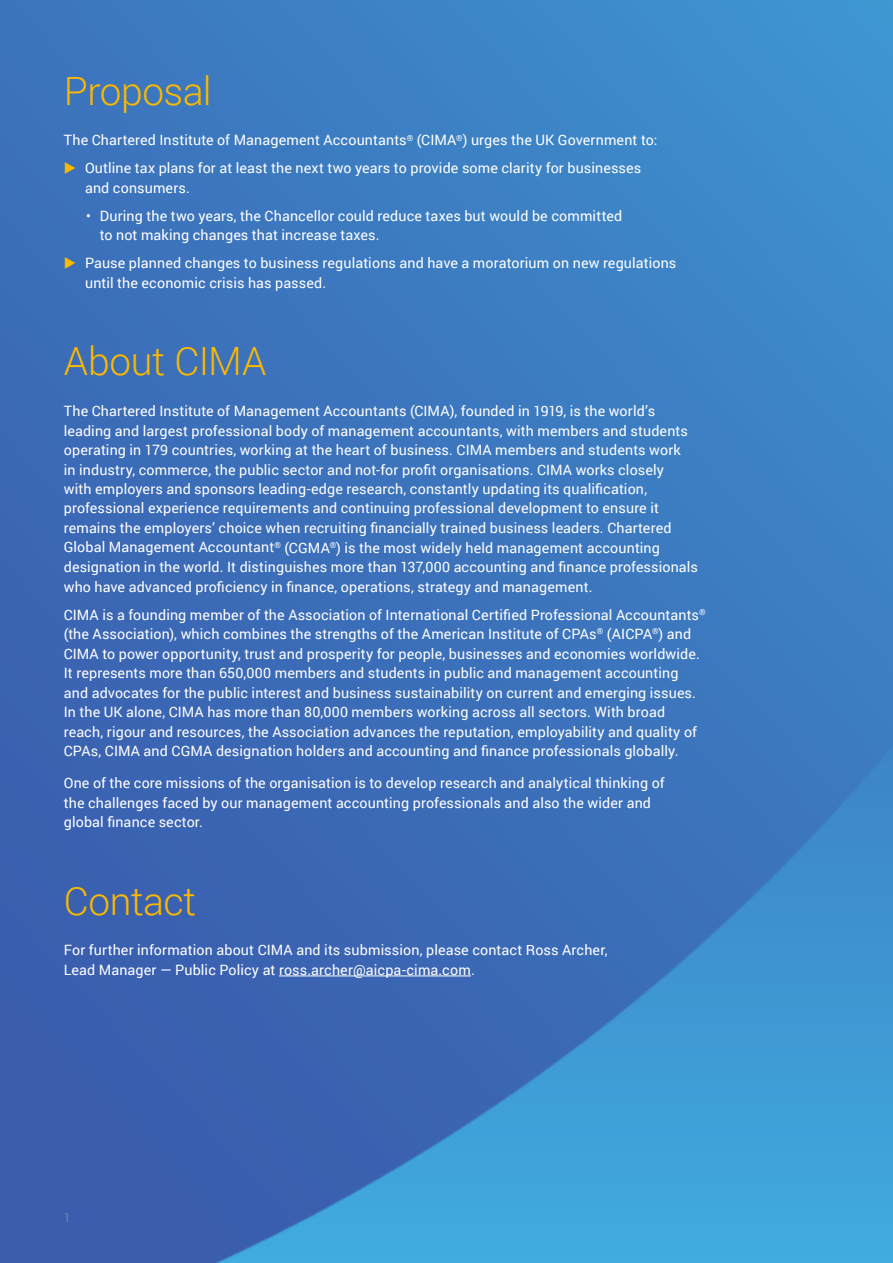
<style>
.page{position:relative;width:893px;height:1263px;background:#fff}
.page>*{position:absolute;margin:0;border:0;box-sizing:border-box;transform-origin:0 0}
.t1{font:300 39px "Roboto";letter-spacing:-.015em;color:#fbb800}
.t2{font:14.25px/19.5px "Roboto";letter-spacing:.01em;color:#fff}
.t3{font:300 12px "Roboto";color:#94969a}
</style>
<div class="page">
<img style="left:0;top:0;width:893px;height:1263px">
<hr style="left:279px;top:975px;width:192px;height:1px;background:#fff">
<svg style="left:65px;top:162px;width:10px;height:12px"></svg>
<svg style="left:65px;top:257px;width:10px;height:12px"></svg>
<h1 class="t1" style="left:64px;top:64px;width:150px">Proposal</h1>
<p class="t2" style="left:64px;top:126px;width:595px;line-height:28px;text-align:center">The Chartered Institute of Management Accountants<sup>®</sup> (CIMA<sup>®</sup>) urges the UK Government to:<br>Outline tax plans for at least the next two years to provide some clarity for businesses</p>
<p class="t2" style="left:85px;top:178px;width:106px">and consumers.</p>
<p class="t2" style="left:100px;top:206px;width:524px;text-indent:-13px">• During the two years, the Chancellor could reduce taxes but would be committed to not making changes that increase taxes.</p>
<p class="t2" style="left:85px;top:253px;width:593px">Pause planned changes to business regulations and have a moratorium on new regulations until the economic crisis has passed.</p>
<h1 class="t1" style="left:64px;top:334px;width:204px">About CIMA</h1>
<p class="t2" style="left:64px;top:401px;width:636px">The Chartered Institute of Management Accountants (CIMA), founded in 1919, is the world’s leading and largest professional body of management accountants, with members and students operating in 179 countries, working at the heart of business. CIMA members and students work<br>in industry, commerce, the public sector and not-for profit organisations. CIMA works closely<br>with employers and sponsors leading-edge research, constantly updating its qualification, professional experience requirements and continuing professional development to ensure it remains the employers’ choice when recruiting financially trained business leaders. Chartered Global Management Accountant<sup>®</sup> (CGMA<sup>®</sup>) is the most widely held management accounting designation in the world. It distinguishes more than 137,000 accounting and finance professionals who have advanced proficiency in finance, operations, strategy and management.</p>
<p class="t2" style="left:64px;top:604px;width:643px">CIMA is a founding member of the Association of International Certified Professional Accountants<sup>® </sup>(the Association), which combines the strengths of the American Institute of CPAs<sup>®</sup> (AICPA<sup>®</sup>) and CIMA to power opportunity, trust and prosperity for people, businesses and economies worldwide.<br>It represents more than 650,000 members and students in public and management accounting and advocates for the public interest and business sustainability on current and emerging issues.<br>In the UK alone, CIMA has more than 80,000 members working across all sectors. With broad reach, rigour and resources, the Association advances the reputation, employability and quality of CPAs, CIMA and CGMA designation holders and accounting and finance professionals globally.</p>
<p class="t2" style="left:64px;top:773px;width:602px">One of the core missions of the organisation is to develop research and analytical thinking of the challenges faced by our management accounting professionals and also the wider and global finance sector.</p>
<h1 class="t1" style="left:64px;top:874px;width:134px">Contact</h1>
<p class="t2" style="left:64px;top:940px;width:545px">For further information about CIMA and its submission, please contact Ross Archer,<br>Lead Manager — Public Policy at ross.archer@aicpa-cima.com.</p>
<p class="t3" style="left:64px;top:1209px;width:8px">1</p>
</div>
